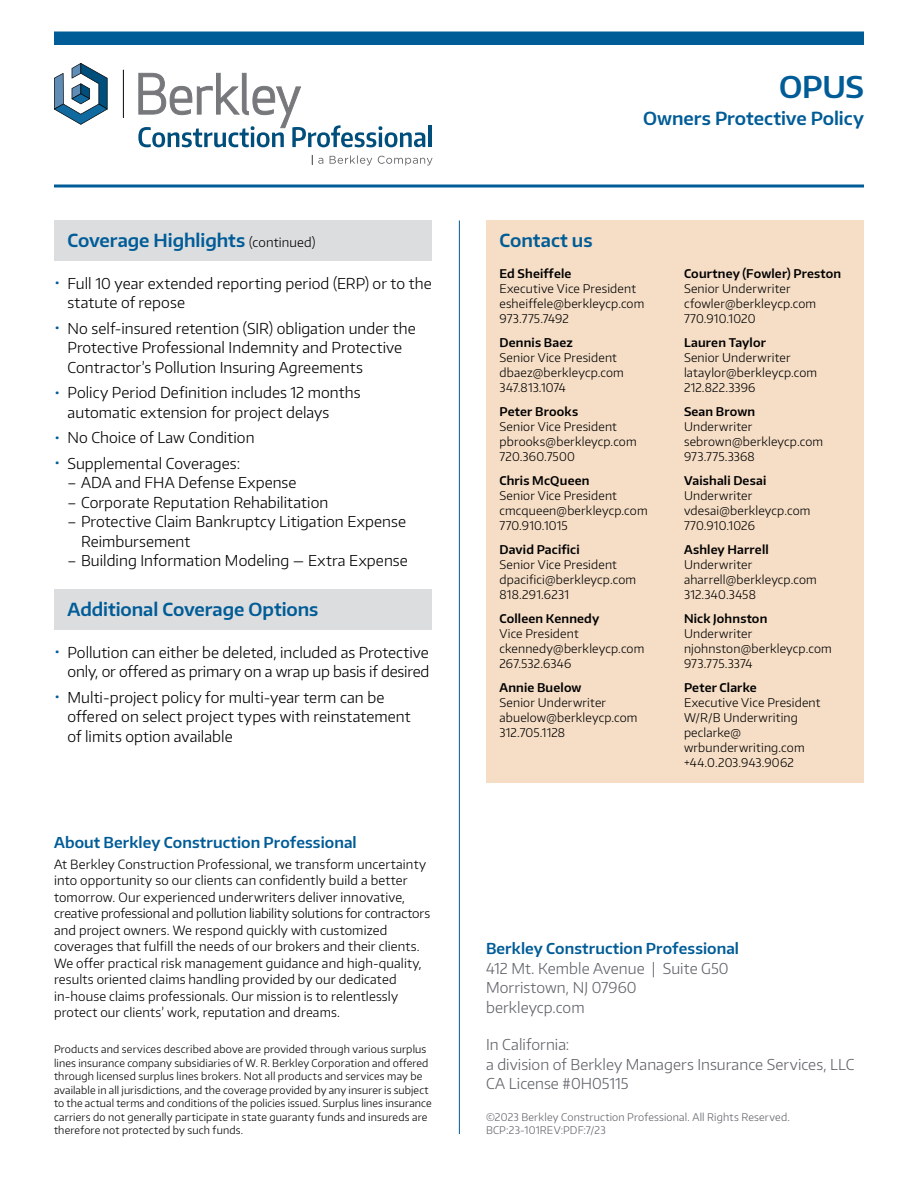
<style>
.page{position:relative;width:918px;height:1188px;background:#fff}
.page>*{position:absolute;margin:0;border:0;box-sizing:border-box;transform-origin:0 0}
.t1{font:600 30px "Encode Sans Normal";color:#005c97}
.t2{font:600 18px "Encode Sans Normal";letter-spacing:-.005em;color:#005c97}
.t3{font:300 15px/19.5px "Encode Sans Normal";letter-spacing:.005em;color:#000}
.t4{font:300 15px/19.5px "Encode Sans Normal";letter-spacing:.005em;color:#5f6369}
.t5{font:600 15px "Encode Sans Normal";letter-spacing:.005em;color:#005c97}
.t6{font:300 12.75px/16.5px "Encode Sans Normal";letter-spacing:.01em;color:#000}
.t7{font:300 12px/15px "Encode Sans Normal";letter-spacing:.015em;color:#000}
.t8{font:600 12px "Encode Sans Normal";letter-spacing:.015em;color:#000}
.t9{font:300 10.5px/13.5px "Encode Sans Normal";letter-spacing:.015em;color:#000}
.t10{font:300 10.5px/13.5px "Encode Sans Normal";letter-spacing:.02em;color:#5f6369}
.s1{font-weight:300;font-size:12.75px;color:#000}
.s2{font-size:19.5px;color:#005c97}
</style>
<div class="page">
<div style="left:54px;top:220px;width:378px;height:41px;background:#dcdddf"></div>
<div style="left:54px;top:590px;width:378px;height:40px;background:#dcdddf"></div>
<hr style="left:459px;top:220px;width:1px;height:914px;background:#005c97">
<div style="left:54px;top:32px;width:810px;height:13px;background:#005c97"></div>
<svg style="left:138px;top:73px;width:287px;height:74px"></svg>
<hr style="left:428px;top:125px;width:4px;height:22px;background:#004e7c">
<hr style="left:123px;top:70px;width:1px;height:47px;background:#211d1e">
<svg style="left:54px;top:63px;width:54px;height:62px"></svg>
<svg style="left:312px;top:155px;width:121px;height:10px"></svg>
<svg style="left:54px;top:184px;width:810px;height:4px;background:#3f84b0"></svg>
<div style="left:486px;top:220px;width:378px;height:563px;background:#f6dec6"></div>
<h2 class="t2" style="left:68px;top:228px;width:249px">Coverage Highlights <span class="s1">(continued)</span></h2>
<p class="t3" style="left:68px;top:273px;width:366px;text-indent:-14px"><span class="s2">•</span> Full 10 year extended reporting period (ERP) or to the statute of repose</p>
<p class="t3" style="left:68px;top:318px;width:350px;text-indent:-14px"><span class="s2">•</span> No self-insured retention (SIR) obligation under the<br>Protective Professional Indemnity and Protective<br>Contractor’s Pollution Insuring Agreements</p>
<p class="t3" style="left:68px;top:382px;width:295px;text-indent:-14px"><span class="s2">•</span> Policy Period Definition includes 12 months automatic extension for project delays</p>
<p class="t3" style="left:54px;top:427px;width:202px"><span class="s2">•</span> No Choice of Law Condition</p>
<p class="t3" style="left:54px;top:453px;width:188px"><span class="s2">•</span> Supplemental Coverages:</p>
<p class="t3" style="left:68px;top:472px;width:231px">– ADA and FHA Defense Expense</p>
<p class="t3" style="left:68px;top:492px;width:262px">– Corporate Reputation Rehabilitation</p>
<p class="t3" style="left:81px;top:511px;width:326px;text-indent:-14px">– Protective Claim Bankruptcy Litigation Expense<br>Reimbursement</p>
<p class="t3" style="left:68px;top:550px;width:342px">– Building Information Modeling — Extra Expense</p>
<h2 class="t2" style="left:68px;top:597px;width:253px">Additional Coverage Options</h2>
<p class="t3" style="left:54px;top:642px;width:377px;text-align:right"><span class="s2">•</span> Pollution can either be deleted, included as Protective only, or offered as primary on a wrap up basis if desired</p>
<p class="t3" style="left:68px;top:687px;width:345px;text-indent:-14px"><span class="s2">•</span> Multi-project policy for multi-year term can be offered on select project types with reinstatement of limits option available</p>
<p class="t5" style="left:54px;top:833px;width:304px">About Berkley Construction Professional</p>
<p class="t6" style="left:54px;top:856px;width:378px">At Berkley Construction Professional, we transform uncertainty into opportunity so our clients can confidently build a better tomorrow. Our experienced underwriters deliver innovative, creative professional and pollution liability solutions for contractors and project owners. We respond quickly with customized coverages that fulfill the needs of our brokers and their clients.<br>We offer practical risk management guidance and high-quality, results oriented claims handling provided by our dedicated in-house claims professionals. Our mission is to relentlessly protect our clients’ work, reputation and dreams.</p>
<p class="t9" style="left:54px;top:1042px;width:379px">Products and services described above are provided through various surplus lines insurance company subsidiaries of W. R. Berkley Corporation and offered through licensed surplus lines brokers. Not all products and services may be available in all jurisdictions, and the coverage provided by any insurer is subject to the actual terms and conditions of the policies issued. Surplus lines insurance carriers do not generally participate in state guaranty funds and insureds are therefore not protected by such funds.</p>
<h1 class="t1" style="left:779px;top:67px;width:86px">OPUS</h1>
<h2 class="t2" style="left:643px;top:106px;width:222px">Owners Protective Policy</h2>
<h2 class="t2" style="left:500px;top:228px;width:95px">Contact us</h2>
<p class="t8" style="left:500px;top:265px;width:74px">Ed Sheiffele</p>
<p class="t7" style="left:500px;top:280px;width:146px">Executive Vice President esheiffele@berkleycp.com<br>973.775.7492</p>
<p class="t8" style="left:500px;top:334px;width:75px">Dennis Baez</p>
<p class="t7" style="left:500px;top:349px;width:126px">Senior Vice President dbaez@berkleycp.com<br>347.813.1074</p>
<p class="t8" style="left:500px;top:403px;width:80px">Peter Brooks</p>
<p class="t7" style="left:500px;top:418px;width:139px">Senior Vice President pbrooks@berkleycp.com<br>720.360.7500</p>
<p class="t8" style="left:500px;top:472px;width:92px">Chris McQueen</p>
<p class="t7" style="left:500px;top:487px;width:150px">Senior Vice President cmcqueen@berkleycp.com<br>770.910.1015</p>
<p class="t8" style="left:500px;top:541px;width:82px">David Pacifici</p>
<p class="t7" style="left:500px;top:556px;width:138px">Senior Vice President dpacifici@berkleycp.com<br>818.291.6231</p>
<p class="t8" style="left:500px;top:610px;width:101px">Colleen Kennedy</p>
<p class="t7" style="left:500px;top:625px;width:146px">Vice President ckennedy@berkleycp.com<br>267.532.6346</p>
<p class="t8" style="left:500px;top:679px;width:84px">Annie Buelow</p>
<p class="t7" style="left:500px;top:694px;width:140px">Senior Underwriter abuelow@berkleycp.com<br>312.705.1128</p>
<p class="t8" style="left:684px;top:265px;width:159px">Courtney (Fowler) Preston</p>
<p class="t7" style="left:684px;top:280px;width:134px">Senior Underwriter cfowler@berkleycp.com<br>770.910.1020</p>
<p class="t8" style="left:684px;top:334px;width:83px">Lauren Taylor</p>
<p class="t7" style="left:684px;top:349px;width:135px">Senior Underwriter lataylor@berkleycp.com<br>212.822.3396</p>
<p class="t8" style="left:684px;top:403px;width:73px">Sean Brown</p>
<p class="t7" style="left:684px;top:418px;width:141px">Underwriter sebrown@berkleycp.com<br>973.775.3368</p>
<p class="t8" style="left:684px;top:472px;width:84px">Vaishali Desai</p>
<p class="t7" style="left:684px;top:487px;width:128px">Underwriter vdesai@berkleycp.com<br>770.910.1026</p>
<p class="t8" style="left:684px;top:541px;width:86px">Ashley Harrell</p>
<p class="t7" style="left:684px;top:556px;width:134px">Underwriter aharrell@berkleycp.com<br>312.340.3458</p>
<p class="t8" style="left:684px;top:610px;width:85px">Nick Johnston</p>
<p class="t7" style="left:684px;top:625px;width:149px">Underwriter njohnston@berkleycp.com<br>973.775.3374</p>
<p class="t8" style="left:684px;top:679px;width:74px">Peter Clarke</p>
<p class="t7" style="left:684px;top:694px;width:138px">Executive Vice President<br>W/R/B Underwriting peclarke@ wrbunderwriting.com +44.0.203.943.9062</p>
<p class="t5" style="left:486px;top:939px;width:255px">Berkley Construction Professional</p>
<p class="t4" style="left:486px;top:958px;width:244px">412 Mt. Kemble Avenue | Suite G50<br>Morristown, NJ 07960 berkleycp.com</p>
<p class="t4" style="left:486px;top:1034px;width:370px">In California:<br>a division of Berkley Managers Insurance Services, LLC<br>CA License #0H05115</p>
<p class="t10" style="left:486px;top:1109px;width:305px">©2023 Berkley Construction Professional. All Rights Reserved.<br>BCP:23-101REV:PDF:7/23</p>
</div>
